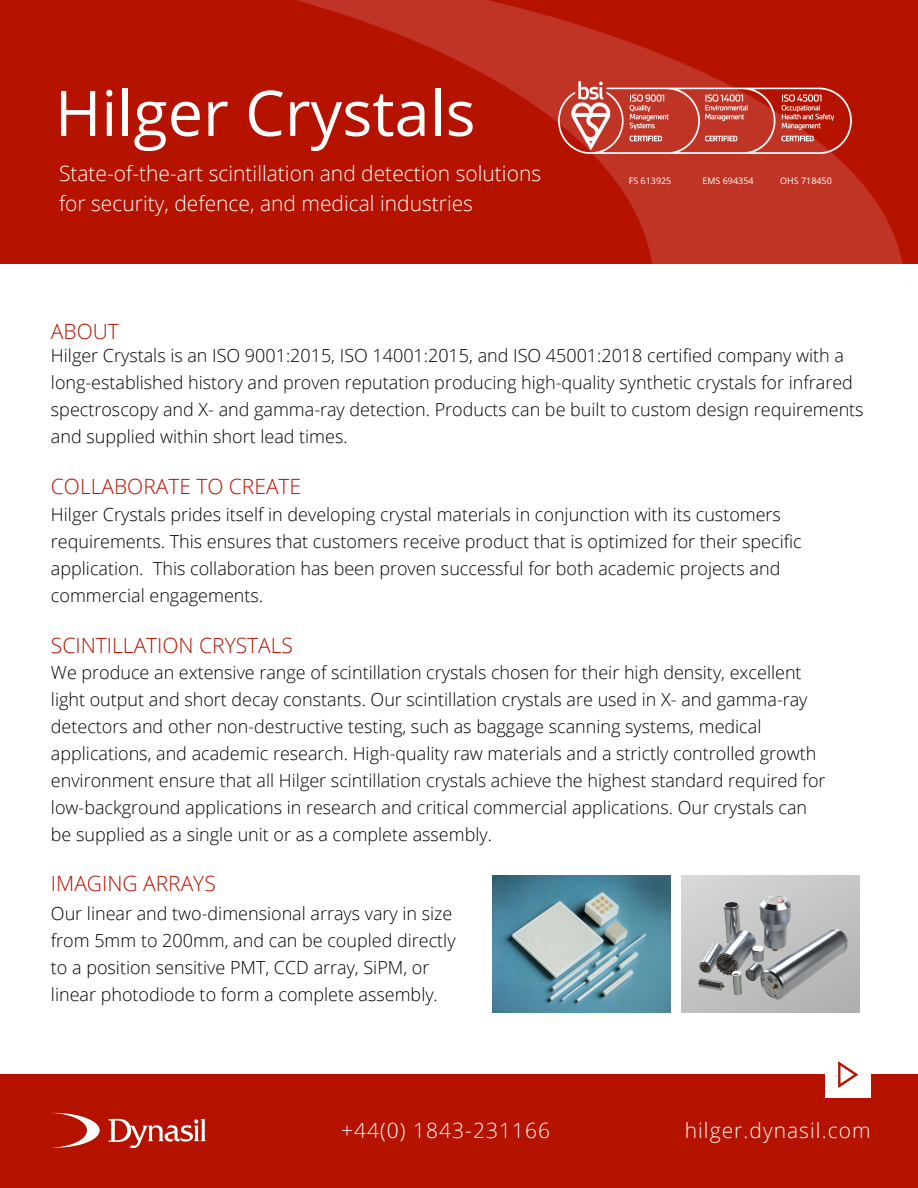
<style>
.page{position:relative;width:918px;height:1188px;background:#fff}
.page>*{position:absolute;margin:0;border:0;box-sizing:border-box;transform-origin:0 0}
.t1{font:63px "Open Sans";color:#fff}
.t2{font:300 21px/30.3px "Open Sans";color:#fff}
.t3{font:300 21px "Open Sans";color:#b61200}
.t4{font:300 21px "Open Sans";letter-spacing:.05em;color:#fff}
.t5{font:300 18px/27px "Open Sans";color:#000}
.t6{font:9px "Open Sans";color:#fff}
</style>
<div class="page">
<div style="left:0;top:1074px;width:918px;height:114px;background:#b61200"></div>
<img style="left:52px;top:1112px;width:154px;height:36px">
<img style="left:493px;top:876px;width:177px;height:137px">
<div style="left:825px;top:1052px;width:46px;height:45px;background:#fff"></div>
<svg style="left:838px;top:1061px;width:20px;height:27px"></svg>
<div style="left:681px;top:876px;width:179px;height:137px;background:linear-gradient(to right,#cdcdcd,#bababa)"></div>
<img style="left:687px;top:886px;width:166px;height:117px">
<img style="left:0;top:0;width:918px;height:264px">
<img style="left:558px;top:82px;width:294px;height:72px">
<h1 class="t1" style="left:55px;top:69px;width:422px">Hilger Crystals</h1>
<p class="t2" style="left:59px;top:157px;width:484px">State-of-the-art scintillation and detection solutions for security, defence, and medical industries</p>
<p class="t6" style="left:629px;top:175px;width:44px">FS 613925</p>
<p class="t6" style="left:702px;top:175px;width:53px">EMS 694354</p>
<p class="t6" style="left:780px;top:175px;width:53px">OHS 718450</p>
<p class="t3" style="left:51px;top:316px;width:69px">ABOUT</p>
<p class="t5" style="left:51px;top:342px;width:814px">Hilger Crystals is an ISO 9001:2015, ISO 14001:2015, and ISO 45001:2018 certified company with a long-established history and proven reputation producing high-quality synthetic crystals for infrared spectroscopy and X- and gamma-ray detection. Products can be built to custom design requirements and supplied within short lead times.</p>
<p class="t3" style="left:51px;top:472px;width:252px">COLLABORATE TO CREATE</p>
<p class="t5" style="left:51px;top:500px;width:752px">Hilger Crystals prides itself in developing crystal materials in conjunction with its customers requirements. This ensures that customers receive product that is optimized for their specific application. This collaboration has been proven successful for both academic projects and commercial engagements.</p>
<p class="t3" style="left:51px;top:631px;width:244px">SCINTILLATION CRYSTALS</p>
<p class="t5" style="left:51px;top:658px;width:776px">We produce an extensive range of scintillation crystals chosen for their high density, excellent light output and short decay constants. Our scintillation crystals are used in X- and gamma-ray detectors and other non-destructive testing, such as baggage scanning systems, medical applications, and academic research. High-quality raw materials and a strictly controlled growth environment ensure that all Hilger scintillation crystals achieve the highest standard required for low-background applications in research and critical commercial applications. Our crystals can be supplied as a single unit or as a complete assembly.</p>
<p class="t3" style="left:51px;top:869px;width:166px">IMAGING ARRAYS</p>
<p class="t5" style="left:51px;top:900px;width:406px">Our linear and two-dimensional arrays vary in size from 5mm to 200mm, and can be coupled directly to a position sensitive PMT, CCD array, SiPM, or linear photodiode to form a complete assembly.</p>
<p class="t4" style="left:341px;top:1116px;width:210px">+44(0) 1843-231166</p>
<p class="t4" style="left:685px;top:1115px;width:187px">hilger.dynasil.com</p>
</div>
